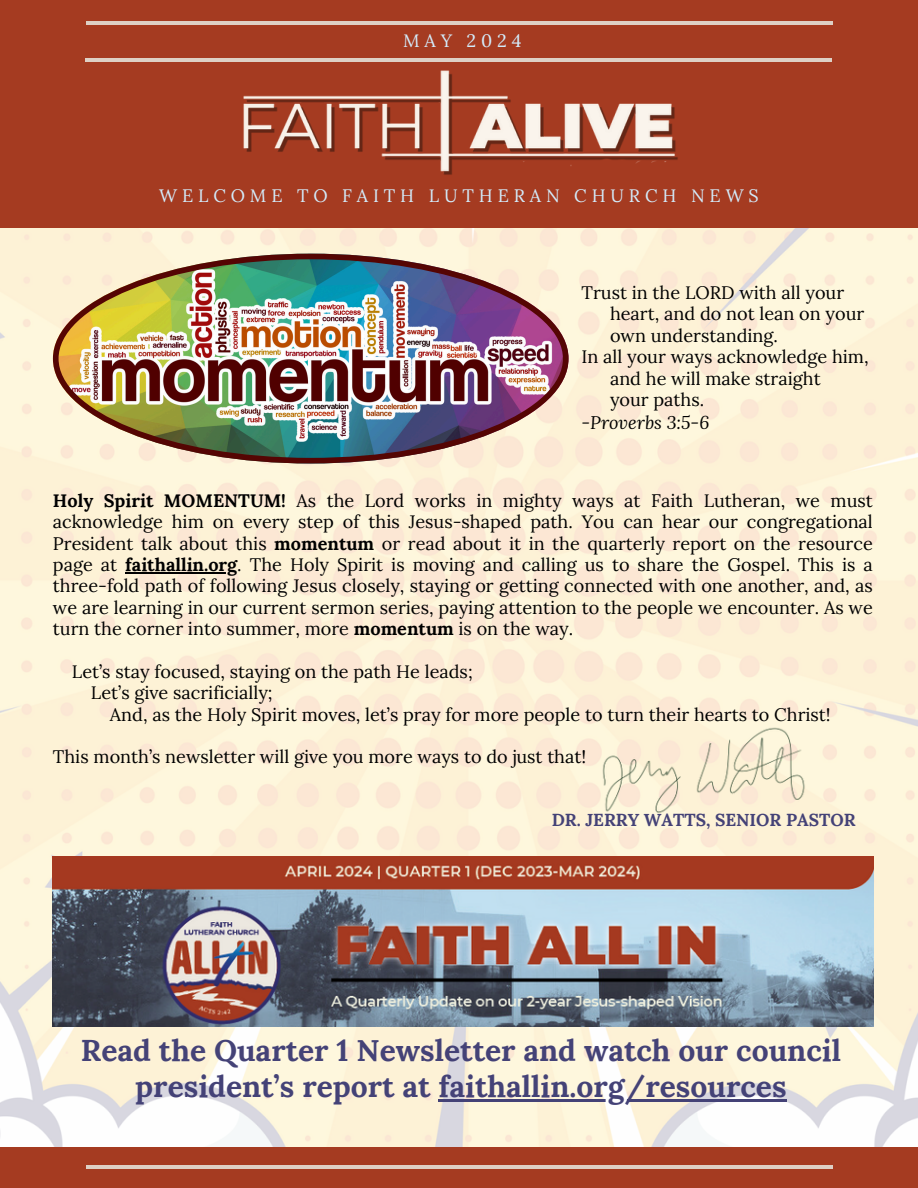
<style>
.page{position:relative;width:918px;height:1188px;background:#fff}
.page>*{position:absolute;margin:0;border:0;box-sizing:border-box;transform-origin:0 0}
.t1{font:700 30px/36px "Lora";color:#444277;text-align:center}
.t2{font:18.15px/21.3px "Lora";color:#000;text-align:justify}
.t3{font:italic 18.15px "Lora";color:#000}
.t4{font:18px "Lora";letter-spacing:.27em;color:#d3ebfa}
.t5{font:700 17.4px "Lora";color:#444277}
.s1{font-weight:700}
</style>
<div class="page">
<img style="left:0;top:228px;width:918px;height:919px">
<div style="left:0;top:0;width:918px;height:228px;background:#a53b21"></div>
<img style="left:243px;top:70px;width:435px;height:105px">
<div style="left:0;top:1147px;width:918px;height:41px;background:#a53b21"></div>
<hr style="left:86px;top:1165px;width:747px;height:4px;background:#ded0c5">
<hr style="left:86px;top:21px;width:747px;height:4px;background:#ded0c5">
<hr style="left:85px;top:58px;width:747px;height:4px;background:#ded0c5">
<hr style="left:125px;top:572px;width:112px;height:1px;background:#000">
<img style="left:601px;top:726px;width:205px;height:89px">
<img style="left:53px;top:857px;width:820px;height:170px">
<img style="left:53px;top:254px;width:515px;height:210px">
<hr style="left:439px;top:1100px;width:348px;height:2px;background:#444277">
<p class="t4" style="left:403px;top:29px;width:120px">MAY 2024</p>
<p class="t4" style="left:159px;top:184px;width:601px">WELCOME TO FAITH LUTHERAN CHURCH NEWS</p>
<p class="t2" style="left:581px;top:281px;width:264px">Trust in the LORD with all your</p>
<p class="t2" style="left:610px;top:303px;width:256px">heart, and do not lean on your</p>
<p class="t2" style="left:610px;top:324px;width:170px">own understanding.</p>
<p class="t2" style="left:581px;top:346px;width:289px">In all your ways acknowledge him,</p>
<p class="t2" style="left:610px;top:367px;width:212px">and he will make straight</p>
<p class="t2" style="left:610px;top:389px;width:96px">your paths.</p>
<p class="t3" style="left:581px;top:410px;width:129px">-Proverbs 3:5-6</p>
<p class="t2" style="left:53px;top:490px;width:821px"><span class="s1">Holy Spirit MOMENTUM!</span> As the Lord works in mighty ways at Faith Lutheran, we must acknowledge him on every step of this Jesus-shaped path. You can hear our congregational President talk about this <span class="s1">momentum</span> or read about it in the quarterly report on the resource page at <span class="s1">faithallin.org</span>. The Holy Spirit is moving and calling us to share the Gospel. This is a</p>
<h3 class="t2" style="left:53px;top:575px;width:821px">three-fold path of following Jesus closely, staying or getting connected with one another, and, as we are learning in our current sermon series, paying attention to the people we encounter. As we turn the corner into summer, more <span class="s1">momentum</span> is on the way.</h3>
<h3 class="t2" style="left:72px;top:661px;width:402px">Let’s stay focused, staying on the path He leads;</h3>
<h3 class="t2" style="left:91px;top:682px;width:183px">Let’s give sacrificially;</h3>
<h3 class="t2" style="left:110px;top:703px;width:722px">And, as the Holy Spirit moves, let’s pray for more people to turn their hearts to Christ!</h3>
<p class="t2" style="left:53px;top:746px;width:535px">This month’s newsletter will give you more ways to do just that!</p>
<p class="t5" style="left:552px;top:808px;width:305px">DR. JERRY WATTS, SENIOR PASTOR</p>
<h2 class="t1" style="left:81px;top:1032px;width:762px">Read the Quarter 1 Newsletter and watch our council president’s report at faithallin.org/resources</h2>
</div>
